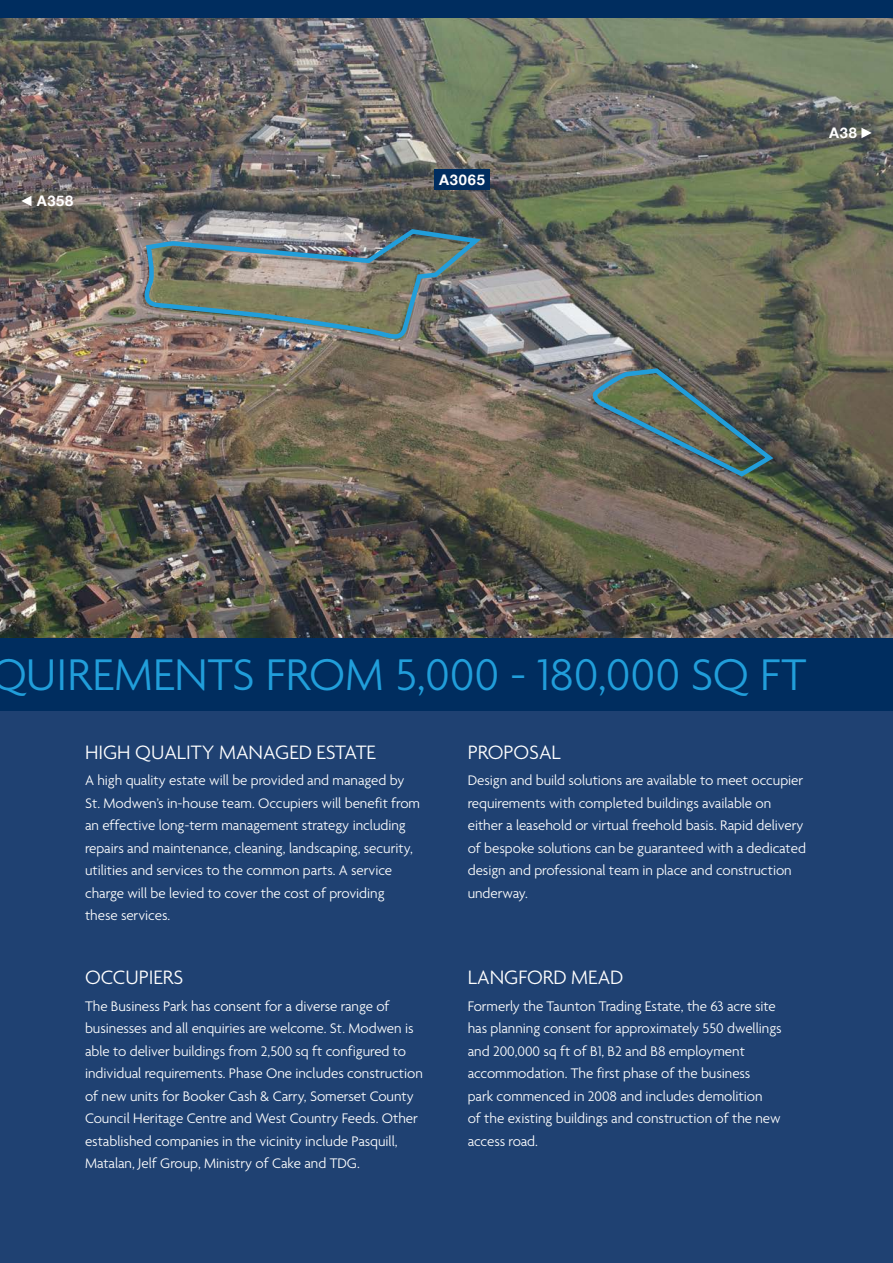
<style>
.page{position:relative;width:893px;height:1263px;background:#1f4172}
.page>*{position:absolute;margin:0;border:0;box-sizing:border-box;transform-origin:0 0}
.t1{font:300 48px "Agenda";letter-spacing:.005em;color:#219eda}
.t2{font:300 21px "Agenda";color:#fff}
.t3{font:300 15px/22.5px "Agenda";color:#fff}
.t4{font:700 14.7px "Helvetica Neue";letter-spacing:.055em;color:#fff}
</style>
<div class="page">
<img style="left:1px;top:17px;width:892px;height:621px">
<img style="left:140px;top:227px;width:346px;height:115px">
<svg style="left:595px;top:364px;width:182px;height:115px"></svg>
<img style="left:0;top:0;width:1px;height:638px">
<div style="left:0;top:638px;width:893px;height:72px;background:#002d5f"></div>
<div style="left:0;top:0;width:893px;height:17px;background:#002d5f"></div>
<div style="left:434px;top:170px;width:56px;height:20px;background:#002d5f"></div>
<svg style="left:861px;top:128px;width:11px;height:10px"></svg>
<svg style="left:21px;top:196px;width:11px;height:10px"></svg>
<p class="t4" style="left:37px;top:189px;width:38px">A358</p>
<p class="t4" style="left:439px;top:168px;width:47px">A3065</p>
<p class="t4" style="left:829px;top:121px;width:29px">A38</p>
<h1 class="t1" style="left:-10px;top:646px;width:818px">QUIREMENTS FROM 5,000 - 180,000 SQ FT</h1>
<h2 class="t2" style="left:85px;top:739px;width:292px">HIGH QUALITY MANAGED ESTATE</h2>
<p class="t3" style="left:85px;top:769px;width:337px">A high quality estate will be provided and managed by St. Modwen’s in-house team. Occupiers will benefit from an effective long-term management strategy including repairs and maintenance, cleaning, landscaping, security, utilities and services to the common parts. A service charge will be levied to cover the cost of providing these services.</p>
<h2 class="t2" style="left:85px;top:965px;width:100px">OCCUPIERS</h2>
<p class="t3" style="left:85px;top:994px;width:339px">The Business Park has consent for a diverse range of businesses and all enquiries are welcome. St. Modwen is able to deliver buildings from 2,500 sq ft configured to individual requirements. Phase One includes construction of new units for Booker Cash &amp; Carry, Somerset County Council Heritage Centre and West Country Feeds. Other established companies in the vicinity include Pasquill, Matalan, Jelf Group, Ministry of Cake and TDG.</p>
<h2 class="t2" style="left:468px;top:739px;width:95px">PROPOSAL</h2>
<p class="t3" style="left:468px;top:769px;width:340px">Design and build solutions are available to meet occupier requirements with completed buildings available on either a leasehold or virtual freehold basis. Rapid delivery of bespoke solutions can be guaranteed with a dedicated design and professional team in place and construction underway.</p>
<h2 class="t2" style="left:468px;top:965px;width:157px">LANGFORD MEAD</h2>
<p class="t3" style="left:468px;top:994px;width:315px">Formerly the Taunton Trading Estate, the 63 acre site has planning consent for approximately 550 dwellings and 200,000 sq ft of B1, B2 and B8 employment accommodation. The first phase of the business<br>park commenced in 2008 and includes demolition<br>of the existing buildings and construction of the new access road.</p>
</div>
